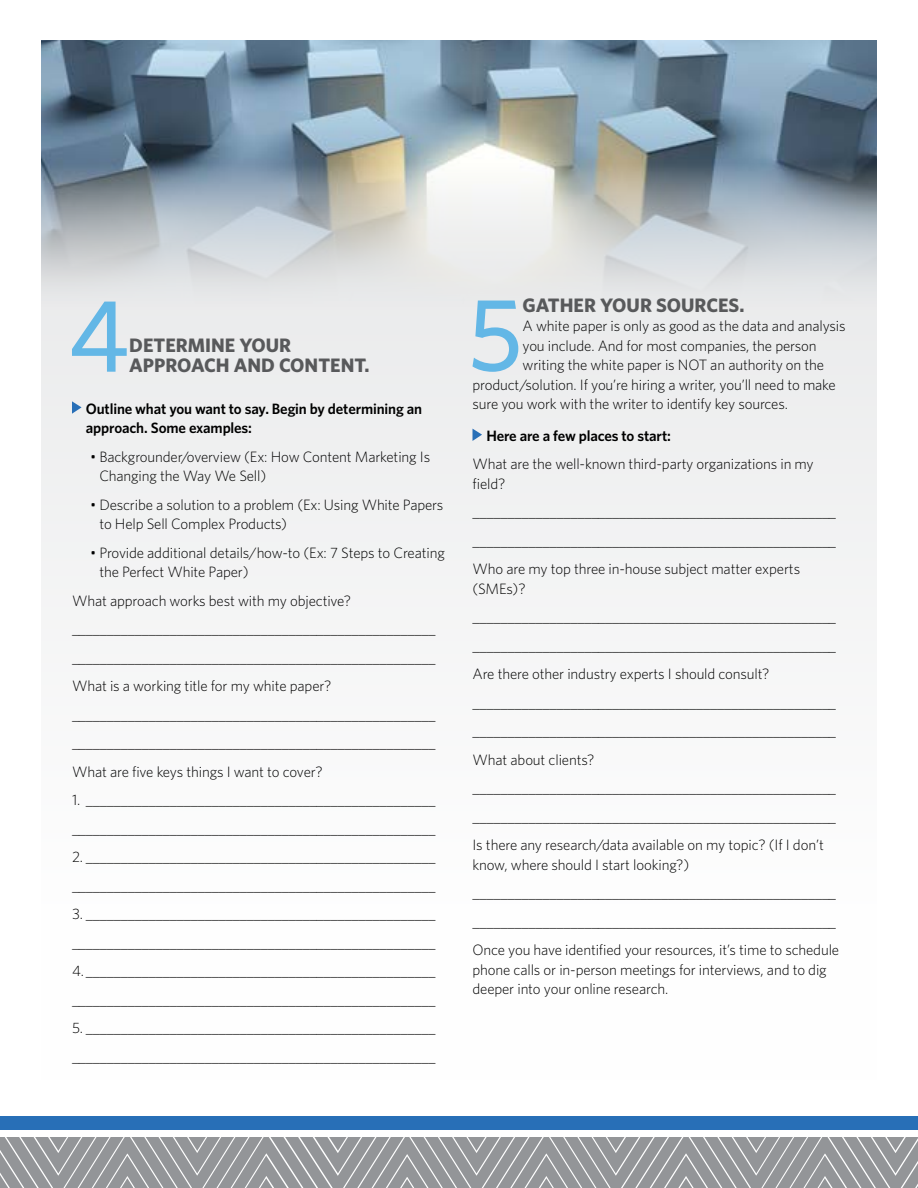
<style>
.page{position:relative;width:918px;height:1188px;background:#fff}
.page>*{position:absolute;margin:0;border:0;box-sizing:border-box;transform-origin:0 0}
.t1{font:500 103.5px "Whitney";color:#63b7e6}
.t2{font:700 19.5px/19.5px "Whitney";color:#58595b}
.t3{font:300 15px/28.5px "Whitney";letter-spacing:-.01em;color:#000}
.t4{font:600 15px/19.5px "Whitney";letter-spacing:-.01em;color:#000}
</style>
<div class="page">
<div style="left:41px;top:41px;width:836px;height:1039px;background:#f8f8f8"></div>
<img style="left:41px;top:41px;width:836px;height:330px">
<div style="left:0;top:1116px;width:918px;height:14px;background:#286fb7"></div>
<svg style="left:0;top:1138px;width:918px;height:50px"></svg>
<svg style="left:72px;top:401px;width:10px;height:13px"></svg>
<svg style="left:472px;top:429px;width:10px;height:12px"></svg>
<h1 class="t1" style="left:68px;top:267px;width:62px">4</h1>
<h2 class="t2" style="left:129px;top:335px;width:242px">DETERMINE YOUR<br>APPROACH AND CONTENT.</h2>
<p class="t4" style="left:86px;top:398px;width:338px">Outline what you want to say. Begin by determining an approach. Some examples:</p>
<p class="t3" style="left:99px;top:446px;width:332px;line-height:19.5px;text-indent:-9px">• Backgrounder/overview (Ex: How Content Marketing Is<br>Changing the Way We Sell)</p>
<p class="t3" style="left:99px;top:494px;width:346px;line-height:19.5px;text-indent:-9px">• Describe a solution to a problem (Ex: Using White Papers to Help Sell Complex Products)</p>
<p class="t3" style="left:99px;top:542px;width:347px;line-height:19.5px;text-indent:-9px">• Provide additional details/how-to (Ex: 7 Steps to Creating the Perfect White Paper)</p>
<p class="t3" style="left:72px;top:586px;width:365px">What approach works best with my objective? ____________________________________________________ ____________________________________________________ What is a working title for my white paper? ____________________________________________________ ____________________________________________________ What are five keys things I want to cover?</p>
<p class="t3" style="left:72px;top:785px;width:365px">1. __________________________________________________ ____________________________________________________</p>
<p class="t3" style="left:72px;top:842px;width:365px">2. __________________________________________________ ____________________________________________________</p>
<p class="t3" style="left:72px;top:899px;width:365px">3. __________________________________________________ ____________________________________________________</p>
<p class="t3" style="left:72px;top:956px;width:365px">4. __________________________________________________ ____________________________________________________</p>
<p class="t3" style="left:72px;top:1013px;width:365px">5. __________________________________________________ ____________________________________________________</p>
<h1 class="t1" style="left:468px;top:266px;width:56px">5</h1>
<h2 class="t2" style="left:523px;top:295px;width:223px">GATHER YOUR SOURCES.</h2>
<p class="t3" style="left:523px;top:312px;width:325px">A white paper is only as good as the data and analysis</p>
<p class="t3" style="left:523px;top:331px;width:296px">you include. And for most companies, the person</p>
<p class="t3" style="left:523px;top:351px;width:303px">writing the white paper is NOT an authority on the</p>
<p class="t3" style="left:472px;top:370px;width:365px">product/solution. If you’re hiring a writer, you’ll need to make</p>
<p class="t3" style="left:472px;top:390px;width:317px">sure you work with the writer to identify key sources.</p>
<p class="t4" style="left:486px;top:426px;width:186px">Here are a few places to start:</p>
<p class="t3" style="left:473px;top:454px;width:343px;line-height:19.5px">What are the well-known third-party organizations in my field?</p>
<p class="t3" style="left:473px;top:498px;width:365px;text-align:justify">____________________________________________________ ____________________________________________________ Who are my top three in-house subject matter experts</p>
<p class="t3" style="left:473px;top:574px;width:365px">(SMEs)? ____________________________________________________ ____________________________________________________ Are there other industry experts I should consult? ____________________________________________________ ____________________________________________________ What about clients? ____________________________________________________ ____________________________________________________ Is there any research/data available on my topic? (If I don’t</p>
<p class="t3" style="left:473px;top:850px;width:368px">know, where should I start looking?) ____________________________________________________ ____________________________________________________ Once you have identified your resources, it’s time to schedule</p>
<p class="t3" style="left:473px;top:960px;width:356px;line-height:19.5px">phone calls or in-person meetings for interviews, and to dig deeper into your online research.</p>
</div>
